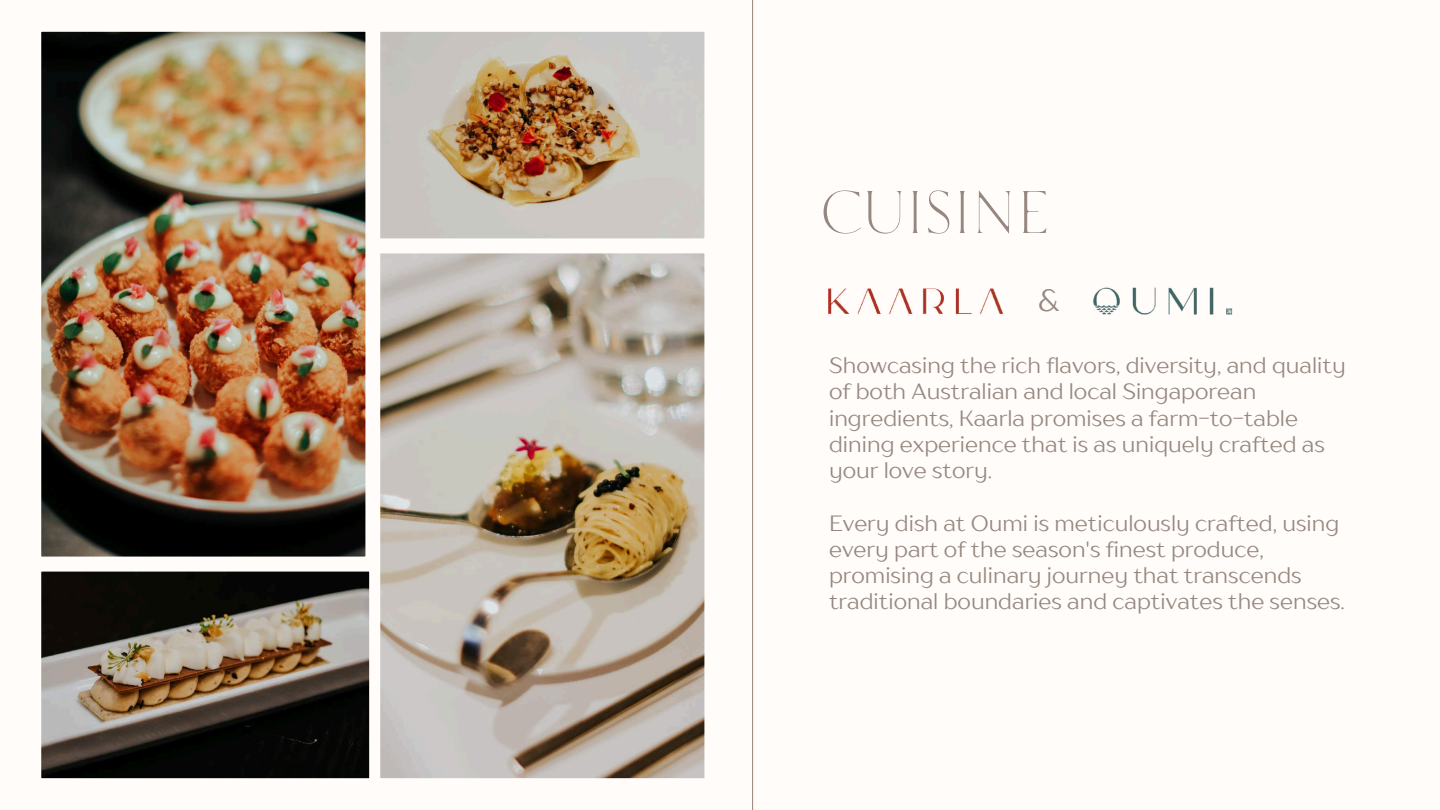
<style>
.page{position:relative;width:1440px;height:810px;background:#fffcfa}
.page>*{position:absolute;margin:0;border:0;box-sizing:border-box;transform-origin:0 0}
.t1{font:60px "TT Ricordi Nobili";letter-spacing:-.06em;color:#968880}
.t2{font:30.6px "TT Drugs";color:#968880}
.t3{font:22px/26.2px "TT Drugs";color:#968880}
</style>
<div class="page">
<hr style="left:752px;top:0;width:1px;height:810px;background:#968174">
<img style="left:41px;top:571px;width:329px;height:208px">
<img style="left:41px;top:31px;width:325px;height:526px">
<img style="left:380px;top:253px;width:325px;height:526px">
<img style="left:380px;top:31px;width:325px;height:208px">
<img style="left:828px;top:288px;width:176px;height:27px">
<img style="left:1093px;top:287px;width:140px;height:28px">
<h1 class="t1" style="left:820px;top:171px;width:233px">CUISINE</h1>
<h2 class="t2" style="left:1038px;top:282px;width:23px">&amp;</h2>
<p class="t3" style="left:829px;top:352px;width:518px">Showcasing the rich flavors, diversity, and quality of both Australian and local Singaporean ingredients, Kaarla promises a farm-to-table dining experience that is as uniquely crafted as your love story.</p>
<p class="t3" style="left:829px;top:509px;width:517px">Every dish at Oumi is meticulously crafted, using every part of the season's finest produce, promising a culinary journey that transcends traditional boundaries and captivates the senses.</p>
</div>
